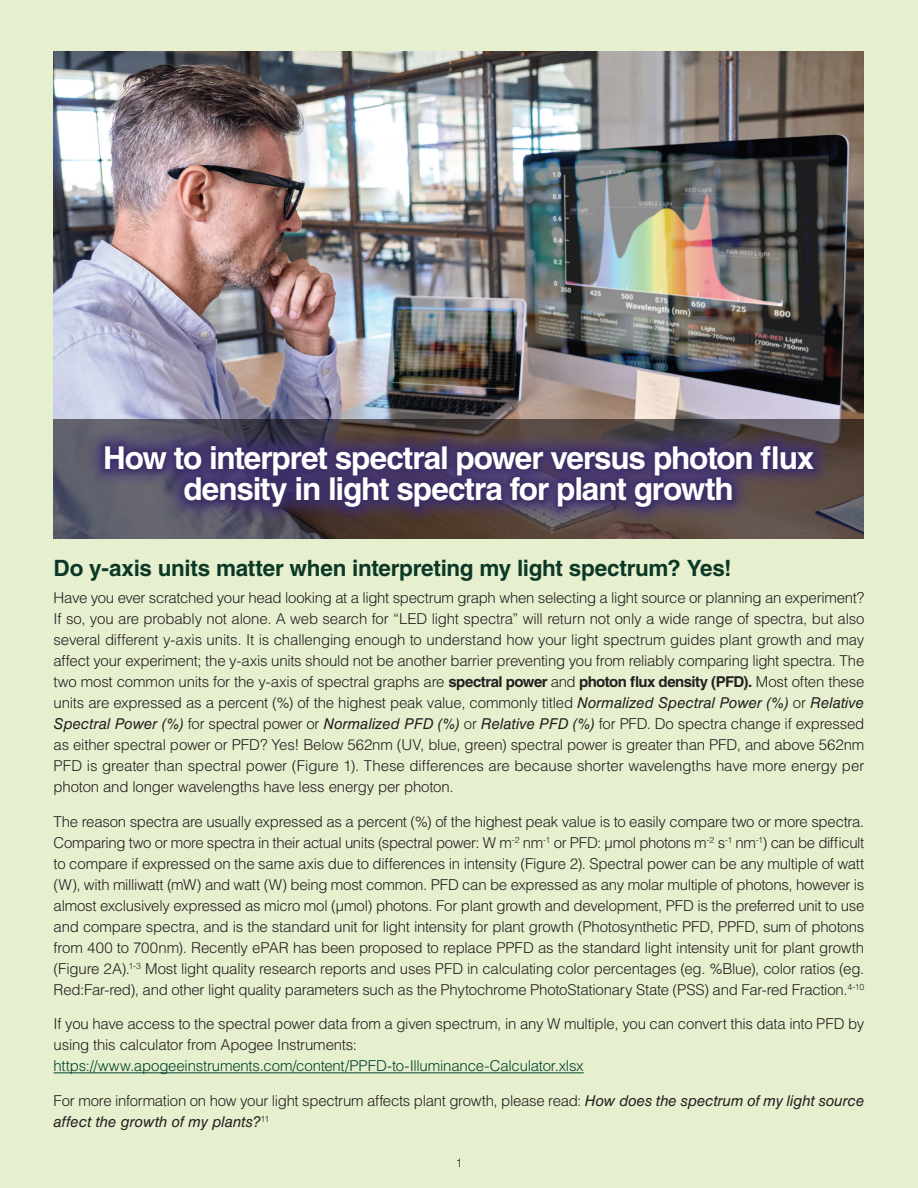
<style>
.page{position:relative;width:918px;height:1188px;background:#e6f0cf}
.page>*{position:absolute;margin:0;border:0;box-sizing:border-box;transform-origin:0 0}
.t1{font:700 31.5px/31.5px "Helvetica LT Std";letter-spacing:-.035em;color:#fff;text-align:center}
.t2{font:700 22.5px "Helvetica LT Std";letter-spacing:-.015em;color:#0c3826}
.t3{font:300 15px/21px "Helvetica LT Std";letter-spacing:-.015em;color:#231f20;text-align:justify}
.t4{font:300 15px "Helvetica LT Std";letter-spacing:-.015em;color:#00432c}
.t5{font:300 11.7px "Helvetica LT Std";color:#231f20}
.s1{font-weight:700}
.s2{font-weight:400;font-style:italic}
</style>
<div class="page">
<img style="left:54px;top:52px;width:810px;height:368px">
<hr style="left:54px;top:1072px;width:530px;height:1px;background:#00432c">
<svg style="left:54px;top:420px;width:810px;height:119px;background:#554c4e"></svg>
<div style="left:86px;top:426px;width:746px;height:100px;background:#44337c;opacity:.75"></div>
<h1 class="t1" style="left:103px;top:441px;width:713px">How to interpret spectral power versus photon flux density in light spectra for plant growth</h1>
<h2 class="t2" style="left:54px;top:554px;width:680px">Do y-axis units matter when interpreting my light spectrum? Yes!</h2>
<p class="t3" style="left:54px;top:587px;width:812px">Have you ever scratched your head looking at a light spectrum graph when selecting a light source or planning an experiment?<br>If so, you are probably not alone. A web search for “LED light spectra” will return not only a wide range of spectra, but also several different y-axis units. It is challenging enough to understand how your light spectrum guides plant growth and may affect your experiment; the y-axis units should not be another barrier preventing you from reliably comparing light spectra. The two most common units for the y-axis of spectral graphs are <span class="s1">spectral power</span> and <span class="s1">photon flux density (PFD).</span> Most often these units are expressed as a percent (%) of the highest peak value, commonly titled <span class="s2">Normalized Spectral Power (%)</span> or <span class="s2">Relative Spectral Power (%)</span> for spectral power or <span class="s2">Normalized PFD (%)</span> or <span class="s2">Relative PFD (%)</span> for PFD. Do spectra change if expressed as either spectral power or PFD? Yes! Below 562nm (UV, blue, green) spectral power is greater than PFD, and above 562nm PFD is greater than spectral power (Figure 1). These differences are because shorter wavelengths have more energy per photon and longer wavelengths have less energy per photon.</p>
<p class="t3" style="left:54px;top:811px;width:812px">The reason spectra are usually expressed as a percent (%) of the highest peak value is to easily compare two or more spectra.<br>Comparing two or more spectra in their actual units (spectral power: W m<sup>-2</sup> nm<sup>-1</sup> or PFD: µmol photons m<sup>-2</sup> s<sup>-1</sup> nm<sup>-1</sup>) can be difficult to compare if expressed on the same axis due to differences in intensity (Figure 2). Spectral power can be any multiple of watt (W), with milliwatt (mW) and watt (W) being most common. PFD can be expressed as any molar multiple of photons, however is almost exclusively expressed as micro mol (µmol) photons. For plant growth and development, PFD is the preferred unit to use and compare spectra, and is the standard unit for light intensity for plant growth (Photosynthetic PFD, PPFD, sum of photons from 400 to 700nm). Recently ePAR has been proposed to replace PPFD as the standard light intensity unit for plant growth (Figure 2A).<sup>1-3</sup> Most light quality research reports and uses PFD in calculating color percentages (eg. %Blue), color ratios (eg.<br>Red:Far-red), and other light quality parameters such as the Phytochrome PhotoStationary State (PSS) and Far-red Fraction.<sup>4-10</sup></p>
<p class="t3" style="left:54px;top:1013px;width:812px">If you have access to the spectral power data from a given spectrum, in any W multiple, you can convert this data into PFD by using this calculator from Apogee Instruments:</p>
<p class="t4" style="left:54px;top:1057px;width:532px">https://www.apogeeinstruments.com/content/PPFD-to-Illuminance-Calculator.xlsx</p>
<p class="t3" style="left:54px;top:1090px;width:812px">For more information on how your light spectrum affects plant growth, please read: <span class="s2">How does the spectrum of my light source affect the growth of my plants?</span><sup>11</sup></p>
<p class="t5" style="left:456px;top:1156px;width:8px">1</p>
</div>
